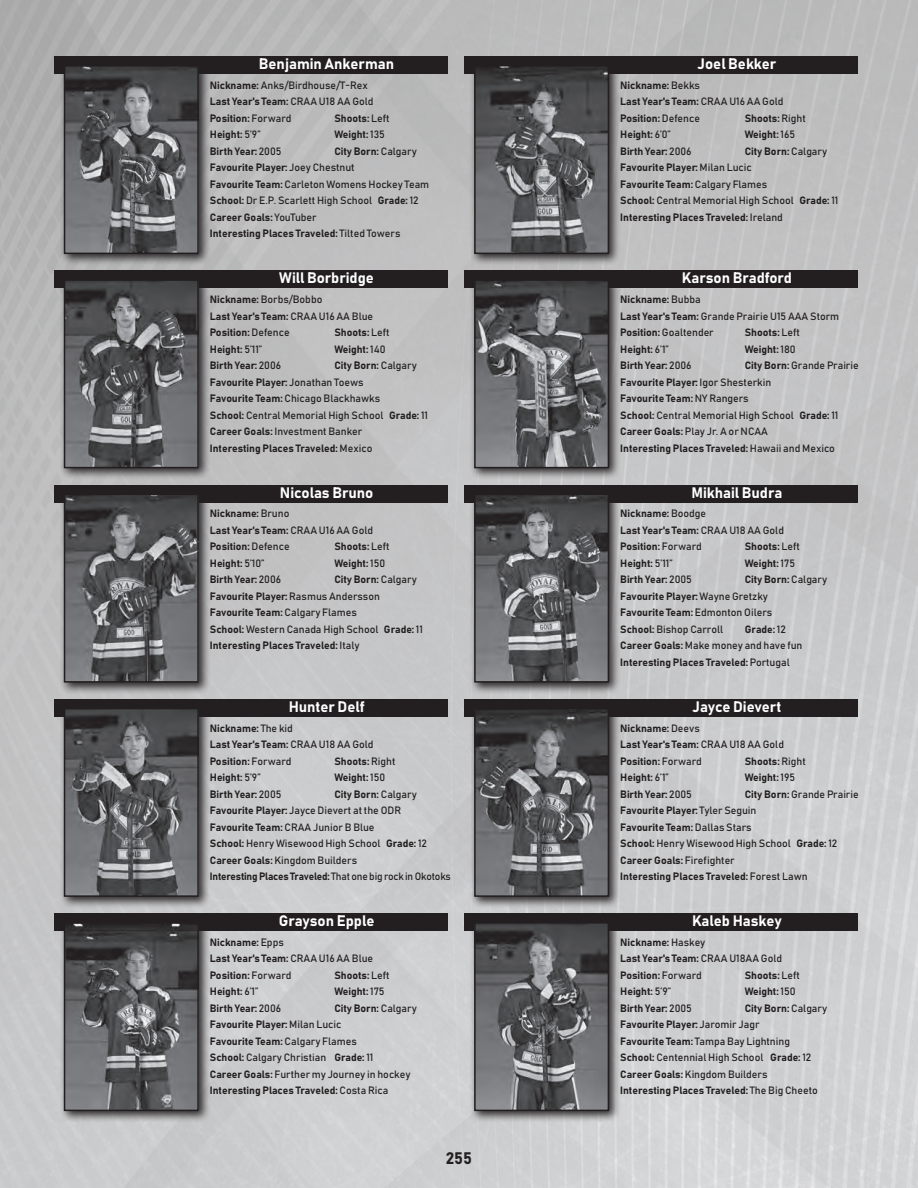
<style>
.page{position:relative;width:918px;height:1188px;background:#fff}
.page>*{position:absolute;margin:0;border:0;box-sizing:border-box;transform-origin:0 0}
.t1{font:16.5px "Bahnschrift";color:#231f20}
.t2{font:15px "Bahnschrift";color:#fff}
.t3{font:10.5px/16.5px "Bahnschrift";color:#231f20}
</style>
<div class="page">
<img style="left:0;top:0;width:918px;height:1188px">
<div style="left:54px;top:56px;width:393px;height:18px;background:#231f20"></div>
<div style="left:59px;top:61px;width:152px;height:205px;background:#231f20;opacity:.93"></div>
<img style="left:67px;top:68px;width:129px;height:183px">
<div style="left:64px;top:65px;width:135px;height:189px;border:2px solid #231f20"></div>
<div style="left:464px;top:56px;width:393px;height:18px;background:#231f20"></div>
<div style="left:470px;top:61px;width:151px;height:205px;background:#231f20;opacity:.93"></div>
<img style="left:477px;top:68px;width:129px;height:183px">
<div style="left:474px;top:65px;width:135px;height:189px;border:2px solid #231f20"></div>
<div style="left:54px;top:270px;width:393px;height:18px;background:#231f20"></div>
<div style="left:59px;top:275px;width:152px;height:205px;background:#231f20;opacity:.93"></div>
<img style="left:67px;top:282px;width:129px;height:183px">
<div style="left:64px;top:279px;width:135px;height:189px;border:2px solid #231f20"></div>
<div style="left:464px;top:270px;width:393px;height:18px;background:#231f20"></div>
<div style="left:470px;top:275px;width:151px;height:205px;background:#231f20;opacity:.93"></div>
<img style="left:477px;top:282px;width:129px;height:183px">
<div style="left:474px;top:279px;width:135px;height:189px;border:2px solid #231f20"></div>
<div style="left:54px;top:485px;width:393px;height:17px;background:#231f20"></div>
<div style="left:59px;top:489px;width:152px;height:205px;background:#231f20;opacity:.93"></div>
<img style="left:67px;top:497px;width:129px;height:183px">
<div style="left:64px;top:494px;width:135px;height:189px;border:2px solid #231f20"></div>
<div style="left:464px;top:485px;width:393px;height:17px;background:#231f20"></div>
<div style="left:470px;top:489px;width:151px;height:205px;background:#231f20;opacity:.93"></div>
<img style="left:477px;top:497px;width:129px;height:183px">
<div style="left:474px;top:494px;width:135px;height:189px;border:2px solid #231f20"></div>
<div style="left:54px;top:699px;width:393px;height:18px;background:#231f20"></div>
<div style="left:59px;top:703px;width:152px;height:206px;background:#231f20;opacity:.93"></div>
<img style="left:67px;top:711px;width:129px;height:183px">
<div style="left:64px;top:708px;width:135px;height:189px;border:2px solid #231f20"></div>
<div style="left:464px;top:699px;width:393px;height:18px;background:#231f20"></div>
<div style="left:470px;top:703px;width:151px;height:206px;background:#231f20;opacity:.93"></div>
<img style="left:477px;top:711px;width:129px;height:183px">
<div style="left:474px;top:708px;width:135px;height:189px;border:2px solid #231f20"></div>
<div style="left:54px;top:913px;width:393px;height:18px;background:#231f20"></div>
<div style="left:59px;top:918px;width:152px;height:205px;background:#231f20;opacity:.93"></div>
<img style="left:67px;top:925px;width:129px;height:183px">
<div style="left:64px;top:922px;width:135px;height:189px;border:2px solid #231f20"></div>
<div style="left:464px;top:913px;width:393px;height:18px;background:#231f20"></div>
<div style="left:470px;top:918px;width:151px;height:205px;background:#231f20;opacity:.93"></div>
<img style="left:477px;top:925px;width:129px;height:183px">
<div style="left:474px;top:922px;width:135px;height:189px;border:2px solid #231f20"></div>
<h2 class="t2" style="left:259px;top:54px;width:137px">Benjamin Ankerman</h2>
<h2 class="t2" style="left:698px;top:54px;width:80px">Joel Bekker</h2>
<p class="t3" style="left:210px;top:77px;width:165px">Nickname: Anks/Birdhouse/T-Rex<br>Last Year's Team: CRAA U18 AA Gold<br>Position: Forward</p>
<p class="t3" style="left:334px;top:110px;width:57px">Shoots: Left</p>
<p class="t3" style="left:620px;top:77px;width:165px">Nickname: Bekks<br>Last Year's Team: CRAA U16 AA Gold<br>Position: Defence</p>
<p class="t3" style="left:745px;top:110px;width:63px">Shoots: Right</p>
<p class="t3" style="left:210px;top:126px;width:52px">Height: 5’9”</p>
<p class="t3" style="left:334px;top:126px;width:52px">Weight: 135</p>
<p class="t3" style="left:210px;top:143px;width:73px">Birth Year: 2005</p>
<p class="t3" style="left:210px;top:143px;width:221px;text-indent:124px">City Born: Calgary Favourite Player: Joey Chestnut<br>Favourite Team: Carleton Womens Hockey Team School: Dr E.P. Scarlett High School Grade: 12<br>Career Goals: YouTuber<br>Interesting Places Traveled: Tilted Towers</p>
<p class="t3" style="left:620px;top:126px;width:52px">Height: 6’0”</p>
<p class="t3" style="left:745px;top:126px;width:52px">Weight: 165</p>
<p class="t3" style="left:620px;top:143px;width:73px">Birth Year: 2006</p>
<p class="t3" style="left:620px;top:143px;width:220px;text-indent:124px">City Born: Calgary Favourite Player: Milan Lucic<br>Favourite Team: Calgary Flames<br>School: Central Memorial High School Grade: 11<br>Interesting Places Traveled: Ireland</p>
<h2 class="t2" style="left:279px;top:269px;width:96px">Will Borbridge</h2>
<h2 class="t2" style="left:682px;top:269px;width:111px">Karson Bradford</h2>
<p class="t3" style="left:210px;top:291px;width:165px">Nickname: Borbs/Bobbo<br>Last Year's Team: CRAA U16 AA Blue<br>Position: Defence</p>
<p class="t3" style="left:334px;top:324px;width:57px">Shoots: Left</p>
<p class="t3" style="left:620px;top:291px;width:221px">Nickname: Bubba<br>Last Year's Team: Grande Prairie U15 AAA Storm<br>Position: Goaltender</p>
<p class="t3" style="left:745px;top:324px;width:57px">Shoots: Left</p>
<p class="t3" style="left:210px;top:340px;width:54px">Height: 5’11”</p>
<p class="t3" style="left:334px;top:340px;width:53px">Weight: 140</p>
<p class="t3" style="left:210px;top:357px;width:73px">Birth Year: 2006</p>
<p class="t3" style="left:210px;top:357px;width:220px;text-indent:124px">City Born: Calgary Favourite Player: Jonathan Toews<br>Favourite Team: Chicago Blackhawks<br>School: Central Memorial High School Grade: 11<br>Career Goals: Investment Banker<br>Interesting Places Traveled: Mexico</p>
<p class="t3" style="left:620px;top:340px;width:50px">Height: 6’1”</p>
<p class="t3" style="left:745px;top:340px;width:53px">Weight: 180</p>
<p class="t3" style="left:620px;top:357px;width:73px">Birth Year: 2006</p>
<p class="t3" style="left:620px;top:357px;width:240px;text-indent:124px">City Born: Grande Prairie Favourite Player: Igor Shesterkin<br>Favourite Team: NY Rangers<br>School: Central Memorial High School Grade: 11<br>Career Goals: Play Jr. A or NCAA<br>Interesting Places Traveled: Hawaii and Mexico</p>
<h2 class="t2" style="left:280px;top:483px;width:95px">Nicolas Bruno</h2>
<h2 class="t2" style="left:691px;top:483px;width:92px">Mikhail Budra</h2>
<p class="t3" style="left:210px;top:505px;width:165px">Nickname: Bruno<br>Last Year's Team: CRAA U16 AA Gold<br>Position: Defence</p>
<p class="t3" style="left:334px;top:538px;width:57px">Shoots: Left</p>
<p class="t3" style="left:620px;top:505px;width:165px">Nickname: Boodge<br>Last Year's Team: CRAA U18 AA Gold<br>Position: Forward</p>
<p class="t3" style="left:745px;top:538px;width:57px">Shoots: Left</p>
<p class="t3" style="left:210px;top:555px;width:56px">Height: 5’10”</p>
<p class="t3" style="left:334px;top:555px;width:52px">Weight: 150</p>
<p class="t3" style="left:210px;top:571px;width:73px">Birth Year: 2006</p>
<p class="t3" style="left:210px;top:571px;width:215px;text-indent:124px">City Born: Calgary Favourite Player: Rasmus Andersson Favourite Team: Calgary Flames<br>School: Western Canada High School Grade: 11<br>Interesting Places Traveled: Italy</p>
<p class="t3" style="left:620px;top:555px;width:54px">Height: 5’11”</p>
<p class="t3" style="left:745px;top:555px;width:52px">Weight: 175</p>
<p class="t3" style="left:620px;top:571px;width:73px">Birth Year: 2005</p>
<p class="t3" style="left:620px;top:571px;width:208px;text-indent:124px">City Born: Calgary<br>Favourite Player: Wayne Gretzky<br>Favourite Team: Edmonton Oilers<br>School: Bishop Carroll</p>
<p class="t3" style="left:620px;top:621px;width:184px;text-indent:124px">Grade: 12<br>Career Goals: Make money and have fun<br>Interesting Places Traveled: Portugal</p>
<h2 class="t2" style="left:289px;top:697px;width:77px">Hunter Delf</h2>
<h2 class="t2" style="left:693px;top:697px;width:90px">Jayce Dievert</h2>
<p class="t3" style="left:210px;top:719px;width:165px">Nickname: The kid<br>Last Year's Team: CRAA U18 AA Gold<br>Position: Forward</p>
<p class="t3" style="left:334px;top:752px;width:63px">Shoots: Right</p>
<p class="t3" style="left:620px;top:719px;width:165px">Nickname: Deevs<br>Last Year's Team: CRAA U18 AA Gold<br>Position: Forward</p>
<p class="t3" style="left:745px;top:752px;width:63px">Shoots: Right</p>
<p class="t3" style="left:210px;top:769px;width:52px">Height: 5’9”</p>
<p class="t3" style="left:334px;top:769px;width:52px">Weight: 150</p>
<p class="t3" style="left:210px;top:785px;width:73px">Birth Year: 2005</p>
<p class="t3" style="left:210px;top:785px;width:242px;text-indent:124px">City Born: Calgary Favourite Player: Jayce Dievert at the ODR<br>Favourite Team: CRAA Junior B Blue<br>School: Henry Wisewood High School Grade: 12<br>Career Goals: Kingdom Builders<br>Interesting Places Traveled: That one big rock in Okotoks</p>
<p class="t3" style="left:620px;top:769px;width:50px">Height: 6’1”</p>
<p class="t3" style="left:745px;top:769px;width:52px">Weight: 195</p>
<p class="t3" style="left:620px;top:785px;width:73px">Birth Year: 2005</p>
<p class="t3" style="left:620px;top:785px;width:240px;text-indent:124px">City Born: Grande Prairie Favourite Player: Tyler Seguin<br>Favourite Team: Dallas Stars<br>School: Henry Wisewood High School Grade: 12<br>Career Goals: Firefighter<br>Interesting Places Traveled: Forest Lawn</p>
<h2 class="t2" style="left:279px;top:911px;width:97px">Grayson Epple</h2>
<h2 class="t2" style="left:692px;top:911px;width:91px">Kaleb Haskey</h2>
<p class="t3" style="left:210px;top:934px;width:165px">Nickname: Epps<br>Last Year's Team: CRAA U16 AA Blue<br>Position: Forward</p>
<p class="t3" style="left:334px;top:967px;width:57px">Shoots: Left</p>
<p class="t3" style="left:620px;top:934px;width:163px">Nickname: Haskey<br>Last Year's Team: CRAA U18AA Gold<br>Position: Forward</p>
<p class="t3" style="left:745px;top:967px;width:57px">Shoots: Left</p>
<p class="t3" style="left:210px;top:983px;width:50px">Height: 6’1”</p>
<p class="t3" style="left:334px;top:983px;width:52px">Weight: 175</p>
<p class="t3" style="left:210px;top:1000px;width:73px">Birth Year: 2006</p>
<p class="t3" style="left:210px;top:1000px;width:208px;text-indent:124px">City Born: Calgary Favourite Player: Milan Lucic<br>Favourite Team: Calgary Flames<br>School: Calgary Christian Grade: 11<br>Career Goals: Further my Journey in hockey Interesting Places Traveled: Costa Rica</p>
<p class="t3" style="left:620px;top:983px;width:52px">Height: 5’9”</p>
<p class="t3" style="left:745px;top:983px;width:52px">Weight: 150</p>
<p class="t3" style="left:620px;top:1000px;width:73px">Birth Year: 2005</p>
<p class="t3" style="left:620px;top:1000px;width:208px;text-indent:125px">City Born: Calgary Favourite Player: Jaromir Jagr<br>Favourite Team: Tampa Bay Lightning<br>School: Centennial High School Grade: 12<br>Career Goals: Kingdom Builders<br>Interesting Places Traveled: The Big Cheeto</p>
<h1 class="t1" style="left:446px;top:1148px;width:28px">255</h1>
</div>
